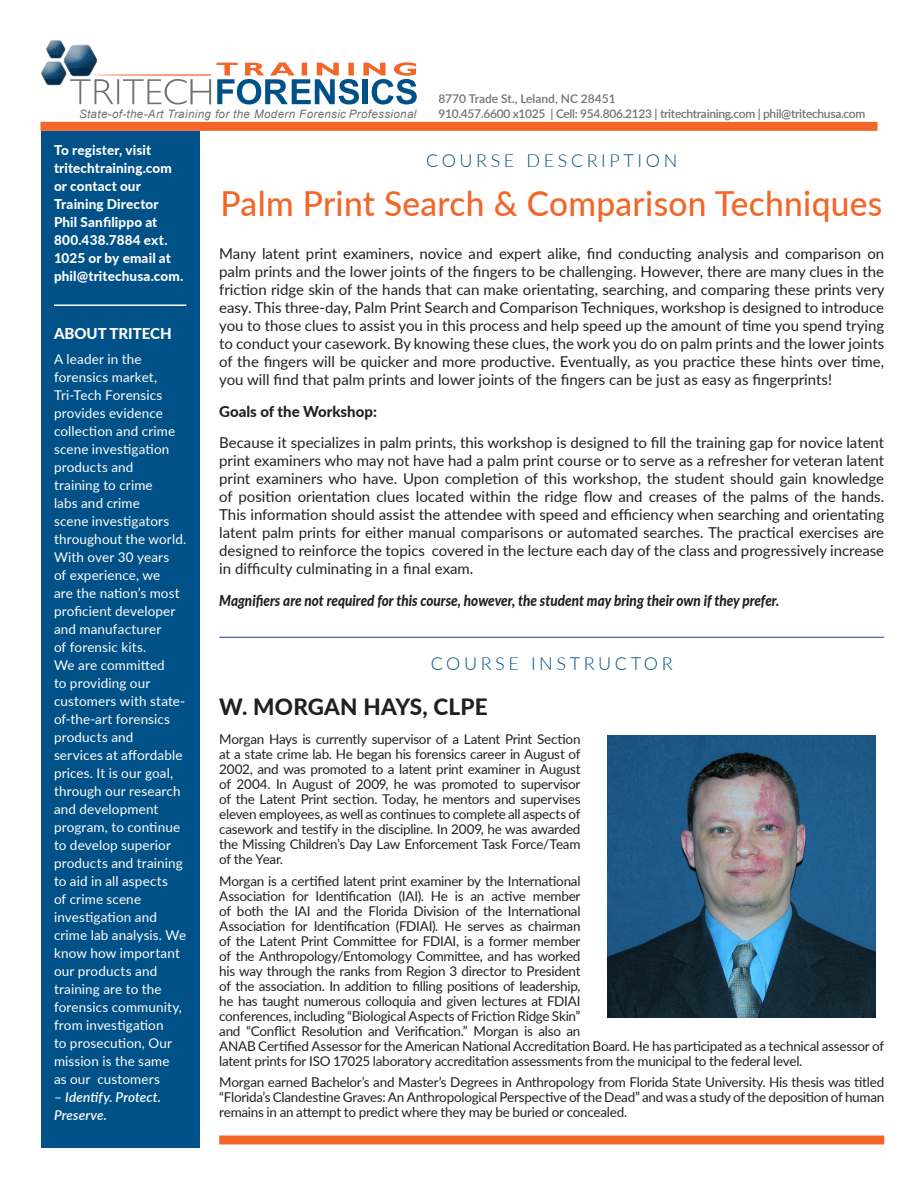
<style>
.page{position:relative;width:918px;height:1188px;background:#fff}
.page>*{position:absolute;margin:0;border:0;box-sizing:border-box;transform-origin:0 0}
.Head{font:500 34.5px "Lato";letter-spacing:.01em;color:#f26729}
.Instructor_Heading{font:800 22.5px "Lato";letter-spacing:.01em;color:#231f20}
.t1{font:300 18px "Lato";letter-spacing:.2em;color:#005187}
.t2{font:15px/18px "Lato";color:#231f20;text-align:justify}
.t3{font:italic 800 15px "Lato";color:#231f20;scale:.9 1}
.t4{font:800 15px "Lato";color:#231f20}
.t5{font:800 15px "Lato";color:#fff}
.t6{font:13.5px/15px "Lato";letter-spacing:-.02em;color:#231f20;text-align:justify}
.Paragraph_Text{font:13.5px/18px "Lato";letter-spacing:.01em;color:#fff}
.t7{font:800 13.5px/18px "Lato";letter-spacing:.01em;color:#fff}
.Paragraph_Text-2{font:italic 600 13.5px/18px "Lato";letter-spacing:.01em;color:#fff}
.t8{font:600 12px "Lato";letter-spacing:-.025em;color:#717074}
.t9{font:600 12px "Lato";color:#717074}
.t10{font:italic 11.55px "Arial";letter-spacing:.03em;color:#717074}
.s1{font-weight:400;font-style:normal}
</style>
<div class="page">
<div style="left:41px;top:131px;width:159px;height:1017px;background:#005187"></div>
<svg style="left:46px;top:41px;width:165px;height:64px"></svg>
<svg style="left:46px;top:61px;width:20px;height:1px"></svg>
<svg style="left:41px;top:62px;width:25px;height:23px"></svg>
<hr style="left:94px;top:74px;width:117px;height:2px;background:#f26729">
<svg style="left:217px;top:62px;width:200px;height:43px"></svg>
<div style="left:40px;top:122px;width:838px;height:9px;background:#f26729"></div>
<hr style="left:54px;top:304px;width:132px;height:2px;background:#fff">
<img style="left:607px;top:736px;width:269px;height:281px">
<div style="left:219px;top:1136px;width:665px;height:8px;background:#f26729"></div>
<hr style="left:219px;top:637px;width:665px;height:1px;background:#253f8e">
<p class="t10" style="left:79px;top:107px;width:339px">State-of-the-Art Training for the Modern Forensic Professional</p>
<p class="t9" style="left:438px;top:90px;width:179px">8770 Trade St., Leland, NC 28451</p>
<p class="t8" style="left:438px;top:105px;width:429px">910.457.6600 x1025 | Cell: 954.806.2123 | tritechtraining.com | phil@tritechusa.com</p>
<p class="t7" style="left:54px;top:141px;width:131px">To register, visit tritechtraining.com or contact our<br>Training Director<br>Phil Sanfilippo at<br>800.438.7884 ext.<br>1025 or by email at phil@tritechusa.com.</p>
<p class="t5" style="left:54px;top:322px;width:119px">ABOUT TRITECH</p>
<p class="Paragraph_Text" style="left:54px;top:349px;width:134px">A leader in the forensics market,<br>Tri-Tech Forensics provides evidence collection and crime scene investigation products and<br>training to crime<br>labs and crime<br>scene investigators throughout the world.<br>With over 30 years<br>of experience, we<br>are the nation’s most proficient developer and manufacturer<br>of forensic kits.<br>We are committed<br>to providing our customers with state&shy;of-the-art forensics products and<br>services at affordable prices. It is our goal, through our research and development program, to continue to develop superior products and training to aid in all aspects<br>of crime scene investigation and crime lab analysis. We know how important our products and training are to the forensics community, from investigation<br>to prosecution, Our mission is the same<br>as our customers</p>
<p class="Paragraph_Text-2" style="left:54px;top:1087px;width:109px"><span class="s1">–</span> Identify. Protect.<br>Preserve.</p>
<p class="t1" style="left:426px;top:148px;width:253px">COURSE DESCRIPTION</p>
<p class="Head" style="left:221px;top:178px;width:663px">Palm Print Search &amp; Comparison Techniques</p>
<p class="t2" style="left:219px;top:244px;width:667px">Many latent print examiners, novice and expert alike, find conducting analysis and comparison on palm prints and the lower joints of the fingers to be challenging. However, there are many clues in the friction ridge skin of the hands that can make orientating, searching, and comparing these prints very easy. This three-day, Palm Print Search and Comparison Techniques, workshop is designed to introduce you to those clues to assist you in this process and help speed up the amount of time you spend trying to conduct your casework. By knowing these clues, the work you do on palm prints and the lower joints of the fingers will be quicker and more productive. Eventually, as you practice these hints over time, you will find that palm prints and lower joints of the fingers can be just as easy as fingerprints!</p>
<p class="t4" style="left:219px;top:400px;width:159px">Goals of the Workshop:</p>
<p class="t2" style="left:219px;top:433px;width:667px">Because it specializes in palm prints, this workshop is designed to fill the training gap for novice latent print examiners who may not have had a palm print course or to serve as a refresher for veteran latent print examiners who have. Upon completion of this workshop, the student should gain knowledge of position orientation clues located within the ridge flow and creases of the palms of the hands.<br>This information should assist the attendee with speed and efficiency when searching and orientating latent palm prints for either manual comparisons or automated searches. The practical exercises are designed to reinforce the topics covered in the lecture each day of the class and progressively increase in difficulty culminating in a final exam.</p>
<p class="t3" style="left:219px;top:589px;width:624px">Magnifiers are not required for this course, however, the student may bring their own if they prefer.</p>
<p class="t1" style="left:431px;top:651px;width:244px">COURSE INSTRUCTOR</p>
<p class="Instructor_Heading" style="left:219px;top:691px;width:270px">W. MORGAN HAYS, CLPE</p>
<p class="t6" style="left:219px;top:731px;width:363px">Morgan Hays is currently supervisor of a Latent Print Section at a state crime lab. He began his forensics career in August of 2002, and was promoted to a latent print examiner in August of 2004. In August of 2009, he was promoted to supervisor of the Latent Print section. Today, he mentors and supervises eleven employees, as well as continues to complete all aspects of casework and testify in the discipline. In 2009, he was awarded the Missing Children’s Day Law Enforcement Task Force/Team of the Year.</p>
<p class="t6" style="left:219px;top:873px;width:666px;text-align:left">Morgan is a certified latent print examiner by the International<br>Association for Identification (IAI). He is an active member<br>of both the IAI and the Florida Division of the International<br>Association for Identification (FDIAI). He serves as chairman<br>of the Latent Print Committee for FDIAI, is a former member<br>of the Anthropology/Entomology Committee, and has worked<br>his way through the ranks from Region 3 director to President<br>of the association. In addition to filling positions of leadership,<br>he has taught numerous colloquia and given lectures at FDIAI<br>conferences, including “Biological Aspects of Friction Ridge Skin”<br>and “Conflict Resolution and Verification.” Morgan is also an<br>ANAB Certified Assessor for the American National Accreditation Board. He has participated as a technical assessor of latent prints for ISO 17025 laboratory accreditation assessments from the municipal to the federal level.</p>
<p class="t6" style="left:219px;top:1074px;width:667px">Morgan earned Bachelor’s and Master’s Degrees in Anthropology from Florida State University. His thesis was titled “Florida’s Clandestine Graves: An Anthropological Perspective of the Dead” and was a study of the deposition of human remains in an attempt to predict where they may be buried or concealed.</p>
</div>
